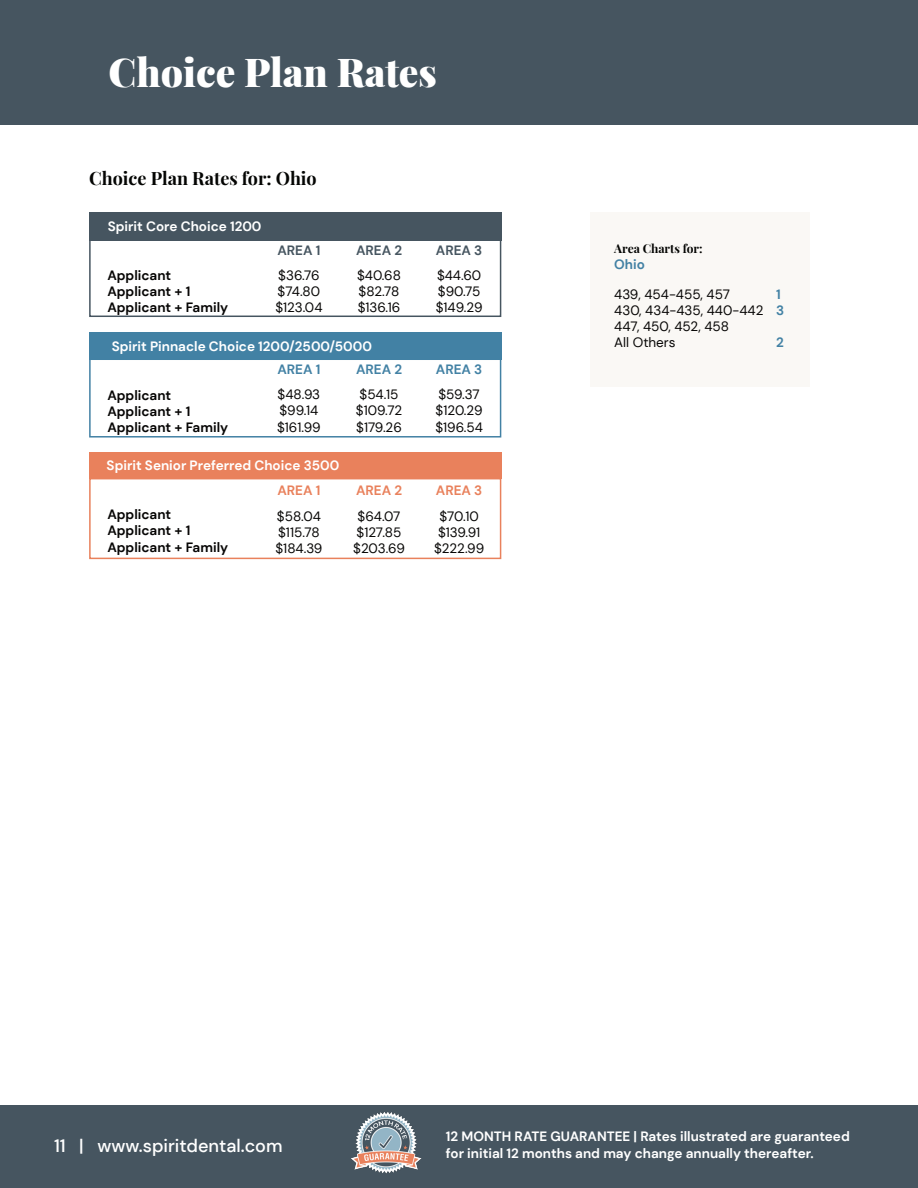
<style>
.page{position:relative;width:918px;height:1188px;background:#fff}
.page>*{position:absolute;margin:0;border:0;box-sizing:border-box;transform-origin:0 0}
.t1{font:900 39px "Playfair Display";color:#fff}
.t2{font:500 18px "DM Sans";color:#fff}
.t3{font:700 18px "Playfair Display";color:#040503}
.t4{font:13.5px/16.2px "DM Sans";color:#070605}
.t5{font:700 13.5px/16.2px "DM Sans";color:#fff}
.t6{font:700 13.5px "DM Sans";color:#070605}
.t7{font:700 13.5px "DM Sans";color:#4281a4}
.t8{font:700 13.5px "DM Sans";color:#465560}
.t9{font:700 13.5px "DM Sans";color:#e9815c}
.t10{font:700 12px "Playfair Display";color:#040503}
.s1{font-weight:700;color:#4281a4}
</style>
<div class="page">
<div style="left:0;top:0;width:918px;height:124px;background:#465560"></div>
<div style="left:0;top:1105px;width:918px;height:83px;background:#465560"></div>
<img style="left:351px;top:1112px;width:71px;height:62px">
<div style="left:89px;top:212px;width:412px;height:29px;background:#465560"></div>
<div style="left:89px;top:238px;width:412px;height:79px;border:2px solid #465560"></div>
<div style="left:89px;top:452px;width:412px;height:27px;background:#e9815c"></div>
<div style="left:89px;top:478px;width:412px;height:81px;border:2px solid #e9815c"></div>
<div style="left:89px;top:333px;width:412px;height:27px;background:#4281a4"></div>
<div style="left:89px;top:359px;width:412px;height:79px;border:2px solid #4281a4"></div>
<div style="left:590px;top:212px;width:220px;height:175px;background:#faf8f5"></div>
<hr style="left:0;top:1105px;width:1px;height:83px;background:#faf8f5">
<p class="t1" style="left:109px;top:42px;width:330px">Choice Plan Rates</p>
<p class="t3" style="left:89px;top:165px;width:229px">Choice Plan Rates for: Ohio</p>
<p class="t5" style="left:108px;top:218px;width:155px">Spirit Core Choice 1200</p>
<p class="t6" style="left:107px;top:267px;width:65px">Applicant</p>
<p class="t6" style="left:107px;top:283px;width:85px">Applicant + 1</p>
<p class="t6" style="left:107px;top:299px;width:122px">Applicant + Family</p>
<p class="t8" style="left:277px;top:241px;width:45px">AREA 1</p>
<p class="t4" style="left:278px;top:267px;width:43px">$36.76</p>
<p class="t4" style="left:278px;top:283px;width:44px">$74.80</p>
<p class="t4" style="left:275px;top:299px;width:49px">$123.04</p>
<p class="t8" style="left:356px;top:241px;width:48px">AREA 2</p>
<p class="t4" style="left:357px;top:267px;width:45px">$40.68</p>
<p class="t4" style="left:359px;top:283px;width:42px">$82.78</p>
<p class="t4" style="left:358px;top:299px;width:44px">$136.16</p>
<p class="t5" style="left:112px;top:339px;width:262px">Spirit Pinnacle Choice 1200/2500/5000</p>
<p class="t7" style="left:277px;top:361px;width:45px">AREA 1</p>
<p class="t4" style="left:278px;top:386px;width:44px">$48.93</p>
<p class="t4" style="left:279px;top:402px;width:40px">$99.14</p>
<p class="t4" style="left:277px;top:419px;width:45px">$161.99</p>
<p class="t7" style="left:356px;top:361px;width:48px">AREA 2</p>
<p class="t4" style="left:360px;top:386px;width:40px">$54.15</p>
<p class="t4" style="left:356px;top:402px;width:48px">$109.72</p>
<p class="t4" style="left:356px;top:419px;width:47px">$179.26</p>
<p class="t6" style="left:107px;top:387px;width:65px">Applicant</p>
<p class="t6" style="left:107px;top:403px;width:85px">Applicant + 1</p>
<p class="t6" style="left:107px;top:419px;width:122px">Applicant + Family</p>
<p class="t5" style="left:107px;top:457px;width:234px">Spirit Senior Preferred Choice 3500</p>
<p class="t9" style="left:277px;top:482px;width:45px">AREA 1</p>
<p class="t4" style="left:277px;top:508px;width:45px">$58.04</p>
<p class="t4" style="left:278px;top:524px;width:43px">$115.78</p>
<p class="t4" style="left:275px;top:540px;width:48px">$184.39</p>
<p class="t6" style="left:107px;top:506px;width:65px">Applicant</p>
<p class="t6" style="left:107px;top:522px;width:85px">Applicant + 1</p>
<p class="t6" style="left:107px;top:538px;width:122px">Applicant + Family</p>
<p class="t9" style="left:356px;top:482px;width:48px">AREA 2</p>
<p class="t4" style="left:358px;top:508px;width:44px">$64.07</p>
<p class="t4" style="left:357px;top:524px;width:46px">$127.85</p>
<p class="t4" style="left:353px;top:540px;width:53px">$203.69</p>
<p class="t8" style="left:436px;top:241px;width:48px">AREA 3</p>
<p class="t4" style="left:437px;top:267px;width:46px">$44.60</p>
<p class="t4" style="left:438px;top:283px;width:44px">$90.75</p>
<p class="t4" style="left:436px;top:299px;width:48px">$149.29</p>
<p class="t7" style="left:436px;top:361px;width:48px">AREA 3</p>
<p class="t4" style="left:438px;top:386px;width:43px">$59.37</p>
<p class="t4" style="left:436px;top:402px;width:49px">$120.29</p>
<p class="t4" style="left:435px;top:419px;width:49px">$196.54</p>
<p class="t9" style="left:436px;top:482px;width:48px">AREA 3</p>
<p class="t4" style="left:439px;top:508px;width:41px">$70.10</p>
<p class="t4" style="left:438px;top:524px;width:44px">$139.91</p>
<p class="t4" style="left:434px;top:540px;width:52px">$222.99</p>
<p class="t10" style="left:614px;top:239px;width:90px">Area Charts for:</p>
<p class="t7" style="left:614px;top:256px;width:32px">Ohio</p>
<p class="t4" style="left:614px;top:286px;width:117px">439, 454-455, 457</p>
<p class="t4" style="left:614px;top:286px;width:172px;text-indent:162px"><span class="s1">1<br></span>430, 434-435, 440-442 <span class="s1">3<br></span>447, 450, 452, 458<br>All Others</p>
<p class="t7" style="left:776px;top:334px;width:9px">2</p>
<p class="t2" style="left:54px;top:1134px;width:230px">11 | www.spiritdental.com</p>
<p class="t5" style="left:446px;top:1129px;width:405px">12 MONTH RATE GUARANTEE | Rates illustrated are guaranteed for initial 12 months and may change annually thereafter.</p>
</div>
